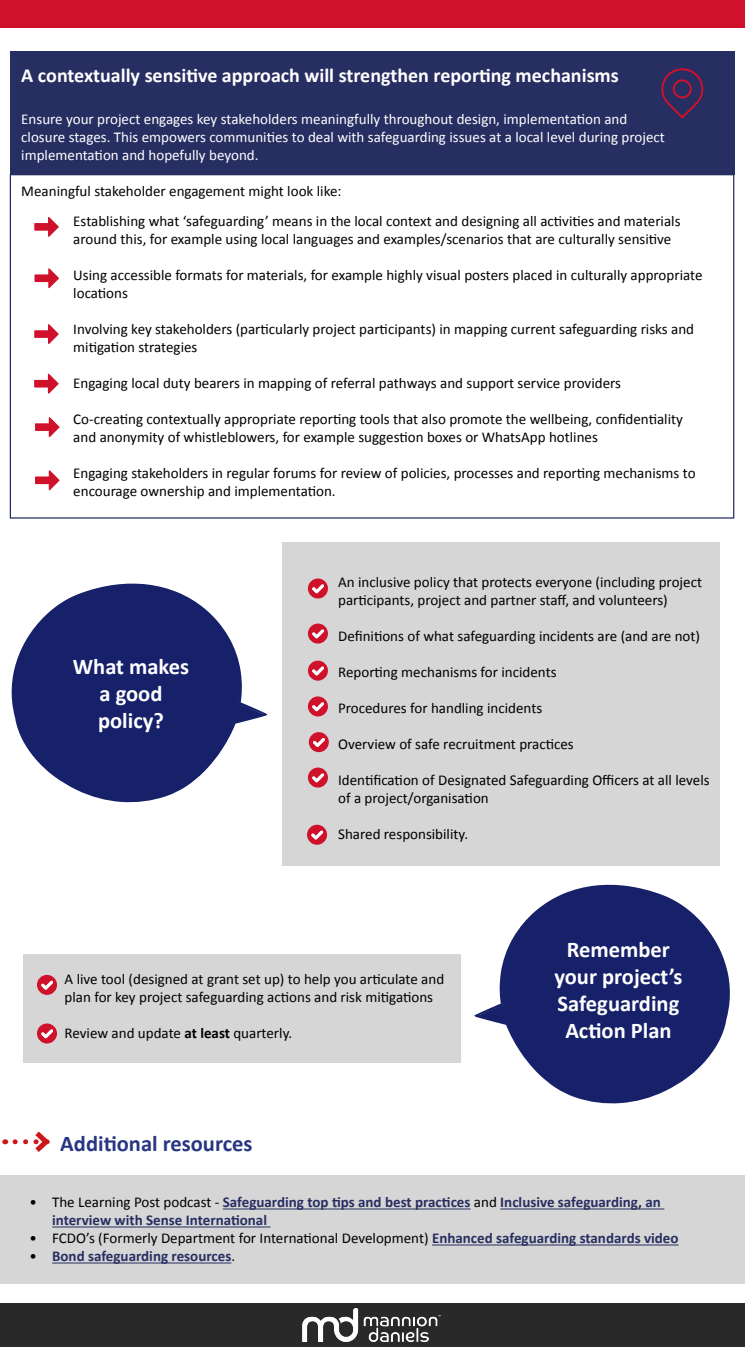
<style>
.page{position:relative;width:745px;height:1347px;background:#fff}
.page>*{position:absolute;margin:0;border:0;box-sizing:border-box;transform-origin:0 0}
.t1{font:700 22.5px/27px "Calibri";color:#fff;text-align:center}
.t2{font:700 22.5px "Calibri";color:#283583}
.t3{font:700 20px "Calibri";color:#fff}
.t4{font:15px/18px "Calibri";color:#000}
.t5{font:15px/18px "Calibri";color:#fff}
.t6{font:700 15px/18px "Calibri";color:#272e61}
.s1{font-weight:700}
.s2{font-weight:400;color:#000}
.s3{font-weight:700;color:#272e61}
</style>
<div class="page">
<div style="left:23px;top:954px;width:437px;height:108px;background:#d6d6d6"></div>
<div style="left:0;top:1175px;width:744px;height:109px;background:#d6d6d6"></div>
<div style="left:10px;top:51px;width:723px;height:124px;background:#272e61"></div>
<div style="left:0;top:0;width:744px;height:27px;background:#d0112b"></div>
<div style="left:0;top:1303px;width:744px;height:43px;background:#292929"></div>
<img style="left:302px;top:1308px;width:138px;height:33px">
<hr style="left:223px;top:1208px;width:247px;height:1px;background:#272e61">
<hr style="left:500px;top:1208px;width:164px;height:1px;background:#272e61">
<hr style="left:52px;top:1226px;width:218px;height:1px;background:#272e61">
<hr style="left:432px;top:1244px;width:246px;height:1px;background:#272e61">
<hr style="left:52px;top:1262px;width:179px;height:1px;background:#272e61">
<svg style="left:15px;top:1131px;width:35px;height:21px"></svg>
<div style="left:282px;top:542px;width:437px;height:323px;background:#d6d6d6"></div>
<svg style="left:308px;top:578px;width:20px;height:20px"></svg>
<svg style="left:308px;top:732px;width:20px;height:20px"></svg>
<svg style="left:307px;top:824px;width:20px;height:20px"></svg>
<svg style="left:308px;top:767px;width:20px;height:20px"></svg>
<svg style="left:308px;top:696px;width:20px;height:20px"></svg>
<svg style="left:308px;top:660px;width:20px;height:20px"></svg>
<svg style="left:308px;top:623px;width:20px;height:20px"></svg>
<svg style="left:12px;top:583px;width:255px;height:219px;fill:#16216a"></svg>
<svg style="left:661px;top:68px;width:41px;height:50px"></svg>
<svg style="left:474px;top:884px;width:255px;height:219px;fill:#16216a"></svg>
<svg style="left:37px;top:1023px;width:20px;height:20px"></svg>
<svg style="left:37px;top:975px;width:20px;height:20px"></svg>
<svg style="left:34px;top:217px;width:25px;height:20px"></svg>
<svg style="left:34px;top:324px;width:25px;height:20px"></svg>
<svg style="left:34px;top:374px;width:25px;height:19px"></svg>
<svg style="left:35px;top:417px;width:24px;height:20px"></svg>
<svg style="left:35px;top:470px;width:24px;height:20px"></svg>
<svg style="left:34px;top:268px;width:25px;height:20px"></svg>
<h2 class="t3" style="left:21px;top:61px;width:598px">A contextually sensitive approach will strengthen reporting mechanisms</h2>
<p class="t5" style="left:21px;top:109px;width:644px">Ensure your project engages key stakeholders meaningfully throughout design, implementation and closure stages. This empowers communities to deal with safeguarding issues at a local level during project implementation and hopefully beyond.</p>
<p class="t4" style="left:21px;top:181px;width:321px">Meaningful stakeholder engagement might look like:</p>
<p class="t4" style="left:73px;top:212px;width:608px">Establishing what ‘safeguarding’ means in the local context and designing all activities and materials around this, for example using local languages and examples/scenarios that are culturally sensitive</p>
<p class="t4" style="left:73px;top:266px;width:630px">Using accessible formats for materials, for example highly visual posters placed in culturally appropriate locations</p>
<p class="t4" style="left:73px;top:320px;width:622px">Involving key stakeholders (particularly project participants) in mapping current safeguarding risks and mitigation strategies</p>
<p class="t4" style="left:73px;top:374px;width:549px">Engaging local duty bearers in mapping of referral pathways and support service providers</p>
<p class="t4" style="left:73px;top:410px;width:610px">Co-creating contextually appropriate reporting tools that also promote the wellbeing, confidentiality and anonymity of whistleblowers, for example suggestion boxes or WhatsApp hotlines</p>
<p class="t4" style="left:73px;top:464px;width:623px">Engaging stakeholders in regular forums for review of policies, processes and reporting mechanisms to encourage ownership and implementation.</p>
<h1 class="t1" style="left:73px;top:652px;width:118px">What makes a good policy?</h1>
<p class="t4" style="left:338px;top:572px;width:365px">An inclusive policy that protects everyone (including project participants, project and partner staff, and volunteers)</p>
<p class="t4" style="left:338px;top:626px;width:363px">Definitions of what safeguarding incidents are (and are not)</p>
<p class="t4" style="left:338px;top:662px;width:220px">Reporting mechanisms for incidents</p>
<p class="t4" style="left:338px;top:698px;width:205px">Procedures for handling incidents</p>
<p class="t4" style="left:338px;top:734px;width:237px">Overview of safe recruitment practices</p>
<p class="t4" style="left:338px;top:770px;width:373px">Identification of Designated Safeguarding Officers at all levels of a project/organisation</p>
<p class="t4" style="left:338px;top:824px;width:131px">Shared responsibility.</p>
<p class="t4" style="left:65px;top:969px;width:381px">A live tool (designed at grant set up) to help you articulate and plan for key project safeguarding actions and risk mitigations</p>
<p class="t4" style="left:65px;top:1023px;width:229px">Review and update <span class="s1">at least</span> quarterly.</p>
<h1 class="t2" style="left:60px;top:1127px;width:193px">Additional resources</h1>
<h1 class="t1" style="left:554px;top:935px;width:129px">Remember your project’s<br>Safeguarding<br>Action Plan</h1>
<p class="t6" style="left:52px;top:1192px;width:610px;text-indent:-23px"><span class="s2">• The Learning Post podcast -</span> Safeguarding top tips and best practices <span class="s2">and</span> Inclusive safeguarding, an interview with Sense International</p>
<p class="t4" style="left:30px;top:1228px;width:650px">• FCDO’s (Formerly Department for International Development) <span class="s3">Enhanced safeguarding standards video</span></p>
<p class="t6" style="left:30px;top:1246px;width:207px"><span class="s2">•</span> Bond safeguarding resources<span class="s2">.</span></p>
</div>
